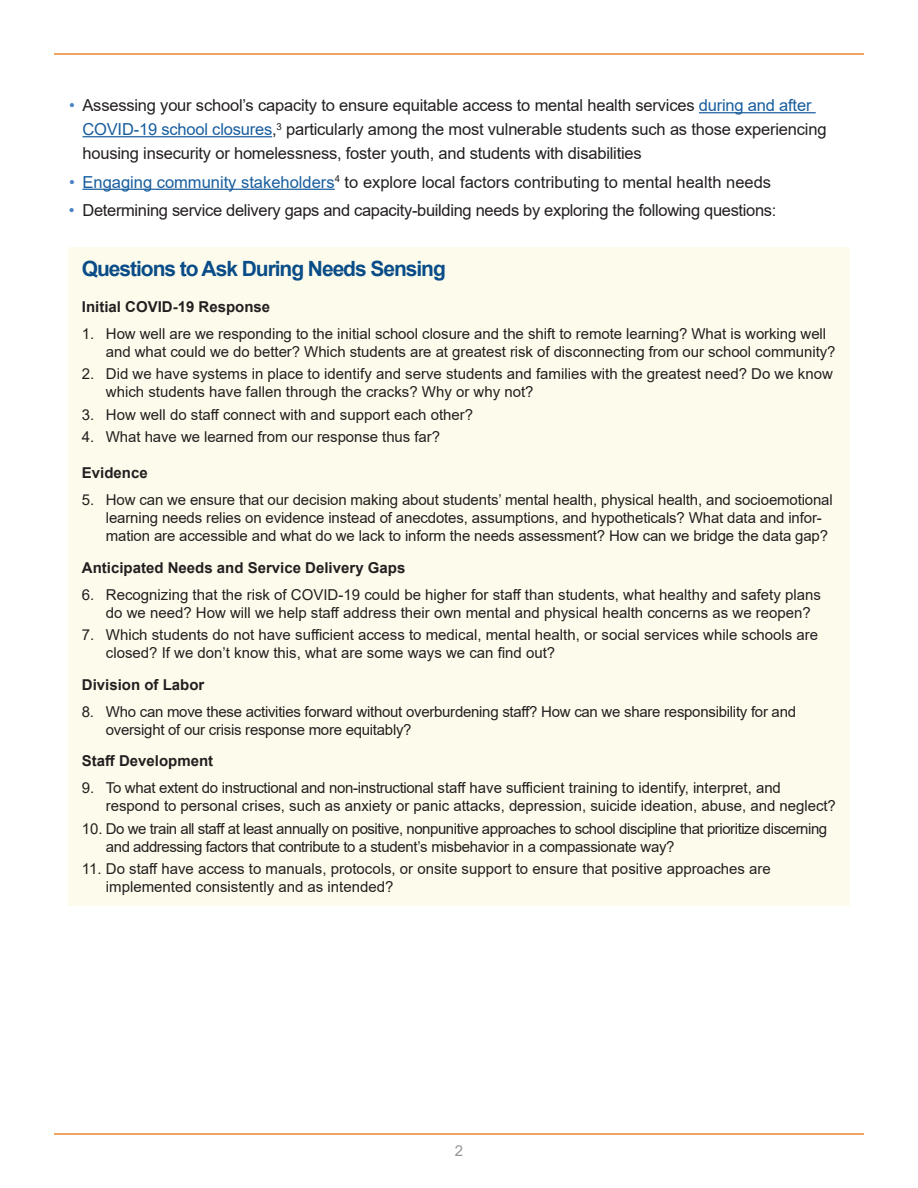
<style>
.page{position:relative;width:918px;height:1188px;background:#fff}
.page>*{position:absolute;margin:0;border:0;box-sizing:border-box;transform-origin:0 0}
.t1{font:700 21px "Arial";letter-spacing:-.05em;color:#094c88}
.t2{font:16.5px/24px "Arial";letter-spacing:-.01em;color:#231f20}
.t3{font:15px/18px "Arial";letter-spacing:-.005em;color:#231f20}
.t4{font:15px/18px "Arial";letter-spacing:-.03em;color:#231f20}
.t5{font:700 15px "Arial";color:#231f20}
.t6{font:15px "Arial";color:#939598}
.s1{color:#4783c4}
.s2{color:#175d9e}
</style>
<div class="page">
<hr style="left:54px;top:53px;width:810px;height:2px;background:#ec892d">
<hr style="left:54px;top:1133px;width:810px;height:2px;background:#ec892d">
<div style="left:68px;top:247px;width:782px;height:659px;background:#fdfcec"></div>
<hr style="left:699px;top:112px;width:117px;height:1px;background:#175d9e">
<hr style="left:82px;top:136px;width:190px;height:1px;background:#175d9e">
<hr style="left:82px;top:189px;width:253px;height:1px;background:#175d9e">
<p class="t2" style="left:82px;top:93px;width:746px;text-indent:-13px"><span class="s1">•</span> Assessing your school’s capacity to ensure equitable access to mental health services <span class="s2">during and after<br>COVID-19 school closures</span>,<sup>3</sup> particularly among the most vulnerable students such as those experiencing housing insecurity or homelessness, foster youth, and students with disabilities</p>
<p class="t2" style="left:69px;top:170px;width:704px"><span class="s1">•</span> <span class="s2">Engaging community stakeholders</span><sup>4</sup> to explore local factors contributing to mental health needs</p>
<p class="t2" style="left:69px;top:198px;width:709px"><span class="s1">•</span> Determining service delivery gaps and capacity-building needs by exploring the following questions:</p>
<h1 class="t1" style="left:82px;top:254px;width:366px">Questions to Ask During Needs Sensing</h1>
<h2 class="t5" style="left:82px;top:296px;width:190px">Initial COVID-19 Response</h2>
<p class="t3" style="left:106px;top:325px;width:731px;text-indent:-24px">1. How well are we responding to the initial school closure and the shift to remote learning? What is working well and what could we do better? Which students are at greatest risk of disconnecting from our school community?</p>
<p class="t3" style="left:106px;top:365px;width:728px;text-indent:-24px">2. Did we have systems in place to identify and serve students and families with the greatest need? Do we know which students have fallen through the cracks? Why or why not?</p>
<p class="t3" style="left:82px;top:406px;width:393px">3. How well do staff connect with and support each other?</p>
<p class="t3" style="left:82px;top:428px;width:360px">4. What have we learned from our response thus far?</p>
<h2 class="t5" style="left:82px;top:463px;width:67px">Evidence</h2>
<p class="t3" style="left:106px;top:491px;width:728px;text-indent:-24px">5. How can we ensure that our decision making about students’ mental health, physical health, and socioemotional learning needs relies on evidence instead of anecdotes, assumptions, and hypotheticals? What data and infor&shy;mation are accessible and what do we lack to inform the needs assessment? How can we bridge the data gap?</p>
<h2 class="t5" style="left:82px;top:557px;width:325px">Anticipated Needs and Service Delivery Gaps</h2>
<p class="t3" style="left:106px;top:586px;width:717px;text-indent:-24px">6. Recognizing that the risk of COVID-19 could be higher for staff than students, what healthy and safety plans do we need? How will we help staff address their own mental and physical health concerns as we reopen?</p>
<p class="t3" style="left:106px;top:626px;width:714px;text-indent:-24px">7. Which students do not have sufficient access to medical, mental health, or social services while schools are closed? If we don’t know this, what are some ways we can find out?</p>
<h2 class="t5" style="left:82px;top:674px;width:124px">Division of Labor</h2>
<p class="t3" style="left:106px;top:703px;width:692px;text-indent:-24px">8. Who can move these activities forward without overburdening staff? How can we share responsibility for and oversight of our crisis response more equitably?</p>
<h2 class="t5" style="left:82px;top:751px;width:133px">Staff Development</h2>
<p class="t3" style="left:106px;top:779px;width:732px;text-indent:-24px">9. To what extent do instructional and non-instructional staff have sufficient training to identify, interpret, and respond to personal crises, such as anxiety or panic attacks, depression, suicide ideation, abuse, and neglect?</p>
<p class="t4" style="left:106px;top:820px;width:723px;text-indent:-24px">10. Do we train all staff at least annually on positive, nonpunitive approaches to school discipline that prioritize discerning and addressing factors that contribute to a student’s misbehavior in a compassionate way?</p>
<p class="t3" style="left:106px;top:860px;width:666px;text-indent:-24px">11. Do staff have access to manuals, protocols, or onsite support to ensure that positive approaches are implemented consistently and as intended?</p>
<p class="t6" style="left:455px;top:1140px;width:10px">2</p>
</div>
